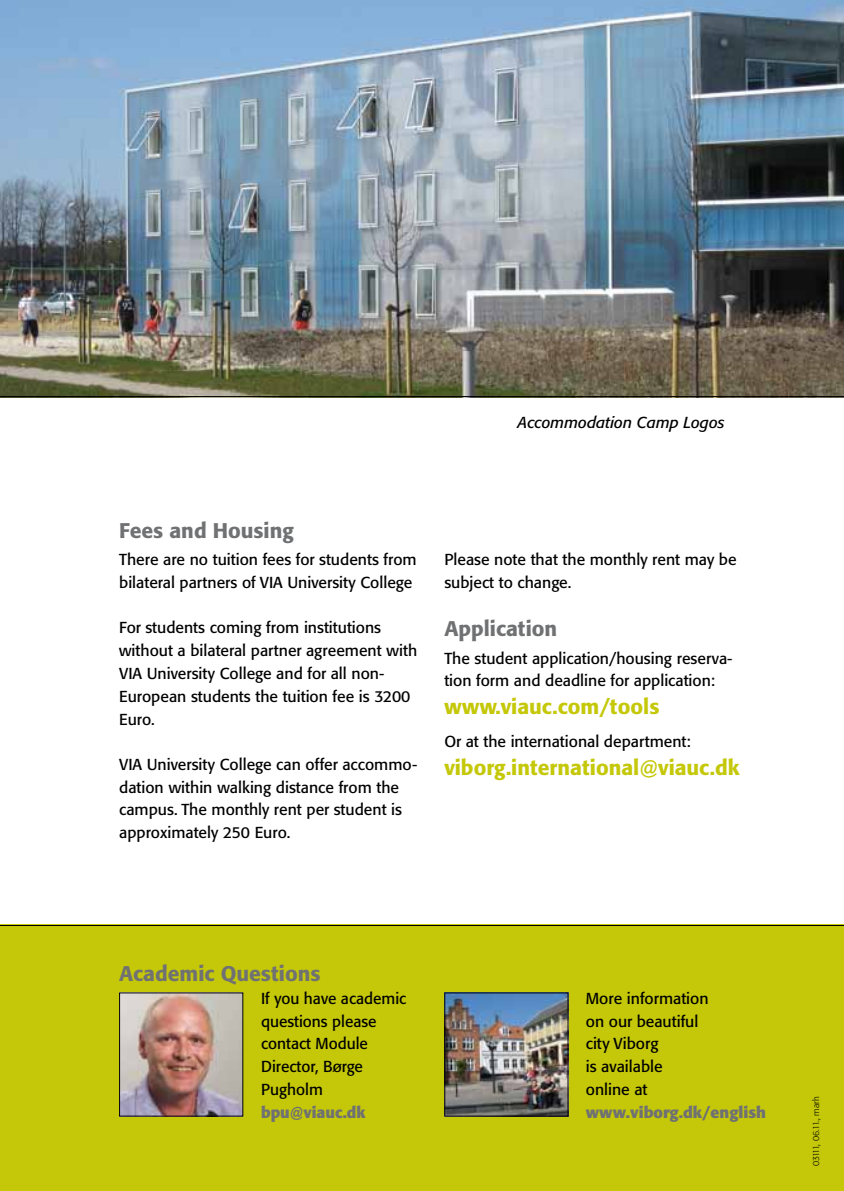
<style>
.page{position:relative;width:844px;height:1191px;background:#fff}
.page>*{position:absolute;margin:0;border:0;box-sizing:border-box;transform-origin:0 0}
.t1{font:500 21px "Formata BQ";color:#c4c808}
.t2{font:500 21px "Formata BQ";color:#707172}
.t3{font:15.75px/22.8px "Formata BQ";color:#000}
.t4{font:700 15.75px "Formata BQ";color:#707172}
.t5{font:italic 15.75px "Formata BQ";color:#000}
.t6{font:300 8.75px "Formata BQ";letter-spacing:-.035em;color:#000}
</style>
<div class="page">
<div style="left:0;top:924px;width:843px;height:267px;background:#c4c808"></div>
<img style="left:446px;top:994px;width:120px;height:120px">
<div style="left:444px;top:992px;width:124px;height:124px;border:1px solid #000"></div>
<img style="left:121px;top:994px;width:120px;height:120px">
<div style="left:119px;top:992px;width:124px;height:124px;border:1px solid #000"></div>
<img style="left:0;top:0;width:843px;height:396px">
<hr style="left:0;top:396px;width:843px;height:1px;background:#000">
<hr style="left:0;top:925px;width:843px;height:1px;background:#000">
<p class="t5" style="left:518px;top:413px;width:208px">Accommodation Camp Logos</p>
<h1 class="t2" style="left:119px;top:517px;width:176px">Fees and Housing</h1>
<p class="t3" style="left:119px;top:548px;width:299px">There are no tuition fees for students from bilateral partners of VIA University College</p>
<p class="t3" style="left:119px;top:616px;width:299px">For students coming from institutions without a bilateral partner agreement with VIA University College and for all non-European students the tuition fee is 3200<br>Euro.</p>
<p class="t3" style="left:119px;top:753px;width:299px">VIA University College can offer accommo&shy;dation within walking distance from the campus. The monthly rent per student is approximately 250 Euro.</p>
<p class="t3" style="left:444px;top:548px;width:294px">Please note that the monthly rent may be subject to change.</p>
<h1 class="t2" style="left:444px;top:615px;width:114px">Application</h1>
<p class="t3" style="left:444px;top:646px;width:289px">The student application/housing reserva&shy;tion form and deadline for application:</p>
<h1 class="t1" style="left:444px;top:694px;width:216px">www.viauc.com/tools</h1>
<p class="t3" style="left:444px;top:730px;width:248px">Or at the international department:</p>
<h1 class="t1" style="left:444px;top:754px;width:297px">viborg.international@viauc.dk</h1>
<h1 class="t2" style="left:119px;top:960px;width:203px">Academic Questions</h1>
<p class="t3" style="left:261px;top:987px;width:147px">If you have academic questions please contact Module<br>Director, Børge<br>Pugholm</p>
<p class="t4" style="left:261px;top:1102px;width:106px">bpu@viauc.dk</p>
<p class="t3" style="left:585px;top:986px;width:124px">More information on our beautiful city Viborg<br>is available online at</p>
<p class="t4" style="left:585px;top:1102px;width:182px">www.viborg.dk/english</p>
<p class="t6" style="left:810px;top:1166px;width:71px;rotate:-90deg">03111, 06.11., marh</p>
</div>
